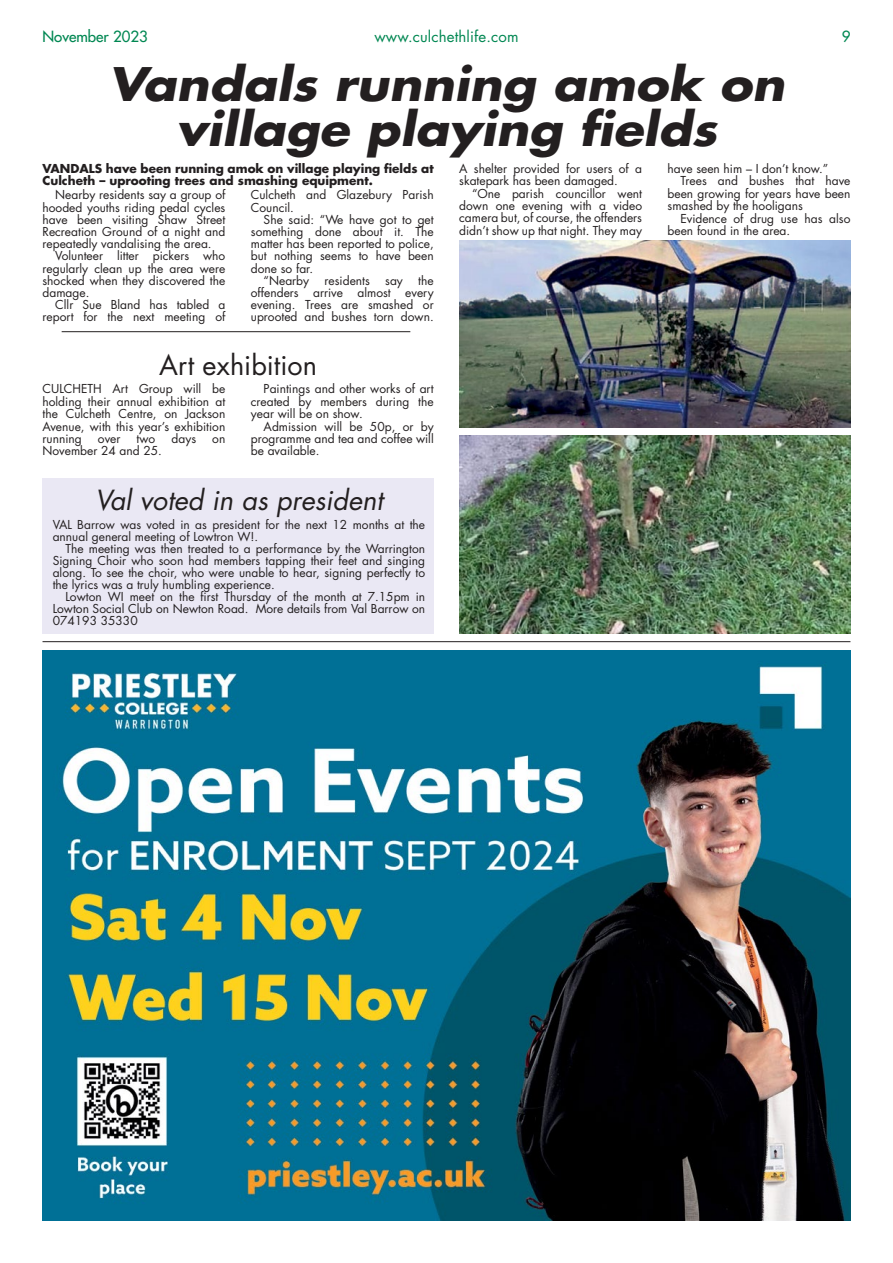
<style>
.page{position:relative;width:893px;height:1263px;background:#fff}
.page>*{position:absolute;margin:0;border:0;box-sizing:border-box;transform-origin:0 0}
.t1{font:italic 700 45px/45px "Futura Std";color:#231f20;text-align:center;scale:1.1 1}
.t2{font:italic 27px "Futura Std";color:#231f20}
.t3{font:27px "Futura Std";color:#231f20}
.t4{font:15px "Futura Std";letter-spacing:.01em;color:#008752}
.t5{font:500 15px "Futura Std";color:#008752}
.t6{font:12px/12.1px "Futura Std";color:#231f20;text-align:justify}
.t7{font:700 12px/12px "Futura Std";color:#231f20}
</style>
<div class="page">
<div style="left:43px;top:478px;width:391px;height:156px;background:#eae8f4"></div>
<hr style="left:43px;top:641px;width:807px;height:1px;background:#231f20">
<img style="left:43px;top:651px;width:807px;height:569px">
<img style="left:459px;top:240px;width:391px;height:187px">
<img style="left:459px;top:436px;width:391px;height:198px">
<hr style="left:62px;top:331px;width:348px;height:1px;background:#231f20">
<p class="t5" style="left:43px;top:27px;width:107px">November 2023</p>
<p class="t4" style="left:374px;top:27px;width:146px">www.culchethlife.com</p>
<p class="t5" style="left:842px;top:27px;width:10px">9</p>
<h1 class="t1" style="left:108px;top:62px;width:616px">Vandals running amok on village playing fields</h1>
<p class="t7" style="left:43px;top:162px;width:393px">VANDALS have been running amok on village playing fields at<br>Culcheth – uprooting trees and smashing equipment.</p>
<p class="t6" style="left:43px;top:189px;width:184px;text-indent:13px">Nearby residents say a group of hooded youths riding pedal cycles have been visiting Shaw Street Recreation Ground of a night and repeatedly vandalising the area.</p>
<p class="t6" style="left:43px;top:250px;width:184px;text-indent:13px">Volunteer litter pickers who regularly clean up the area were shocked when they discovered the damage.</p>
<p class="t6" style="left:43px;top:299px;width:184px;text-align:right">Cllr Sue Bland has tabled a report for the next meeting of</p>
<p class="t6" style="left:251px;top:189px;width:184px">Culcheth and Glazebury Parish<br>Council.</p>
<p class="t6" style="left:264px;top:213px;width:172px">She said: “We have got to get</p>
<p class="t6" style="left:251px;top:226px;width:184px">something done about it. The</p>
<p class="t6" style="left:251px;top:238px;width:184px">matter has been reported to police,</p>
<p class="t6" style="left:251px;top:250px;width:184px">but nothing seems to have been</p>
<p class="t6" style="left:251px;top:262px;width:64px">done so far.</p>
<p class="t6" style="left:264px;top:274px;width:47px">“Nearby</p>
<p class="t6" style="left:325px;top:274px;width:47px">residents</p>
<p class="t6" style="left:385px;top:274px;width:19px">say</p>
<p class="t6" style="left:251px;top:274px;width:184px;text-indent:167px">the offenders arrive almost every evening. Trees are smashed or uprooted and bushes torn down.</p>
<h2 class="t3" style="left:159px;top:347px;width:159px">Art exhibition</h2>
<p class="t6" style="left:43px;top:383px;width:184px">CULCHETH Art Group will be holding their annual exhibition at the Culcheth Centre, on Jackson Avenue, with this year’s exhibition running</p>
<p class="t6" style="left:98px;top:433px;width:24px">over</p>
<p class="t6" style="left:137px;top:433px;width:20px">two</p>
<p class="t6" style="left:172px;top:433px;width:26px">days</p>
<p class="t6" style="left:212px;top:433px;width:15px">on</p>
<p class="t6" style="left:43px;top:445px;width:121px">November 24 and 25.</p>
<p class="t6" style="left:251px;top:383px;width:184px;text-indent:13px">Paintings and other works of art created by members during the year will be on show.</p>
<p class="t6" style="left:251px;top:420px;width:184px;text-indent:13px">Admission will be 50p, or by programme and tea and coffee will be available.</p>
<h2 class="t2" style="left:95px;top:482px;width:289px">Val voted in as president</h2>
<p class="t6" style="left:53px;top:519px;width:374px">VAL Barrow was voted in as president for the next 12 months at the annual general meeting of Lowtron W!.</p>
<p class="t6" style="left:53px;top:543px;width:374px;text-indent:13px">The meeting was then treated to a performance by the Warrington Signing Choir who soon had members tapping their feet and singing along. To see the choir, who were unable to hear, signing perfectly to the lyrics was a truly humbling experience.</p>
<p class="t6" style="left:53px;top:591px;width:374px;text-indent:13px">Lowton WI meet on the first Thursday of the month at 7.15pm in Lowton Social Club on Newton Road. More details from Val Barrow on 074193 35330</p>
<p class="t6" style="left:459px;top:162px;width:184px">A shelter provided for users of a skatepark has been damaged.</p>
<p class="t6" style="left:459px;top:187px;width:184px;text-indent:13px">“One parish councillor went down one evening with a video camera but, of course, the offenders didn’t show up that night. They may</p>
<p class="t6" style="left:668px;top:162px;width:162px">have seen him – I don’t know.”</p>
<p class="t6" style="left:680px;top:175px;width:172px">Trees and bushes that have</p>
<p class="t6" style="left:668px;top:187px;width:184px">been growing for years have been</p>
<p class="t6" style="left:668px;top:200px;width:137px">smashed by the hooligans</p>
<p class="t6" style="left:680px;top:212px;width:172px">Evidence of drug use has also</p>
<p class="t6" style="left:668px;top:225px;width:124px">been found in the area.</p>
</div>
